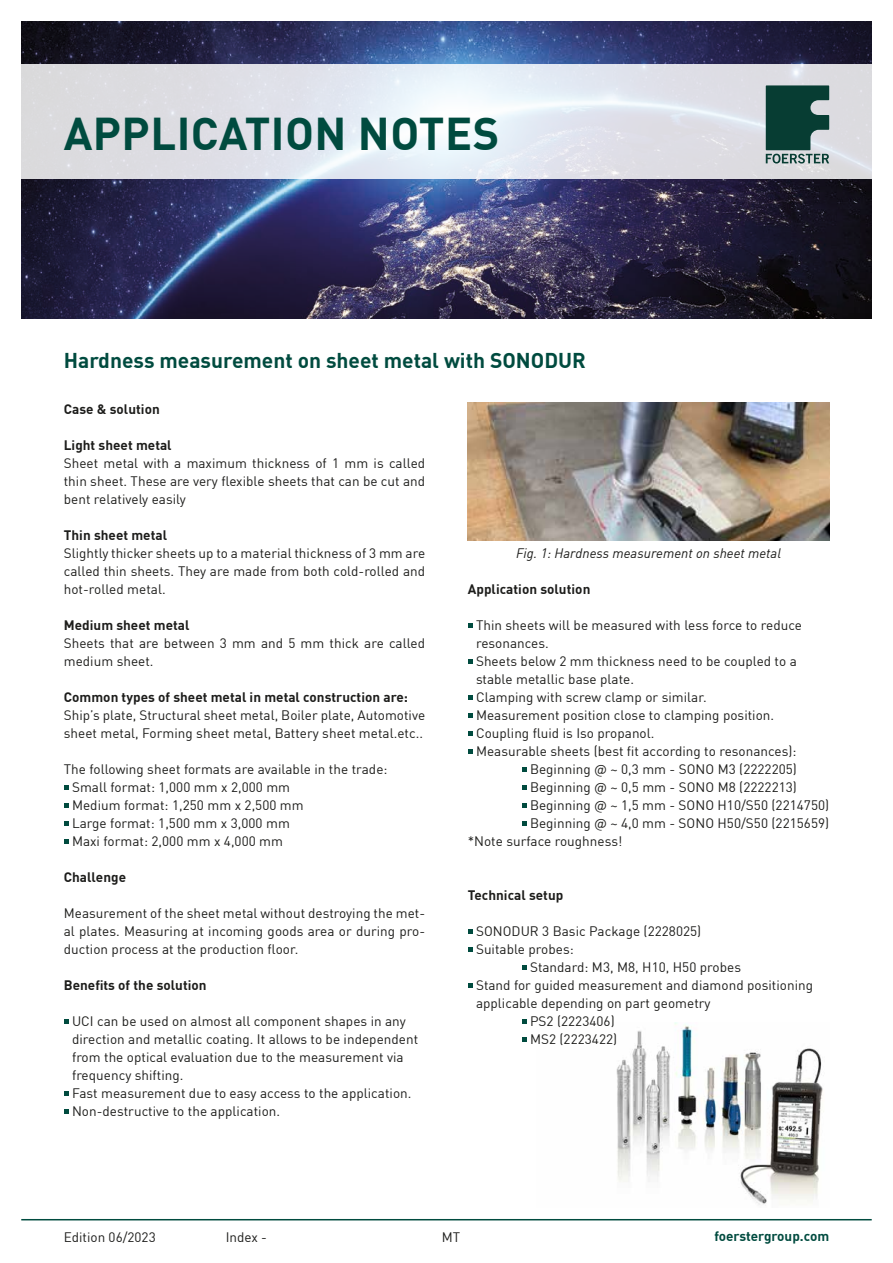
<style>
.page{position:relative;width:893px;height:1263px;background:#fff}
.page>*{position:absolute;margin:0;border:0;box-sizing:border-box;transform-origin:0 0}
.Titel_30pt{font:700 45px "DIN Offc";letter-spacing:.01em;color:#004b3f}
.H_14pt_green{font:700 21px "DIN Offc";color:#004b3f}
.Copy_regular_9pt{font:13.5px/18px "DIN Offc";letter-spacing:.005em;color:#1d1d1b}
.Copy_regular_9pt-2{font:700 13.5px "DIN Offc";letter-spacing:.005em;color:#1d1d1b}
.t1{font:italic 13.5px "DIN Offc";letter-spacing:.005em;color:#1d1d1b}
.t2{font:700 13.5px "DIN Offc";letter-spacing:-.005em;color:#004b3f}
</style>
<div class="page">
<img style="left:616px;top:1022px;width:207px;height:183px">
<svg style="left:468px;top:623px;width:4px;height:4px"></svg>
<svg style="left:468px;top:659px;width:4px;height:4px"></svg>
<svg style="left:468px;top:695px;width:4px;height:4px"></svg>
<svg style="left:468px;top:713px;width:4px;height:4px"></svg>
<svg style="left:468px;top:731px;width:4px;height:4px"></svg>
<svg style="left:468px;top:749px;width:4px;height:4px"></svg>
<svg style="left:522px;top:767px;width:4px;height:4px"></svg>
<svg style="left:522px;top:785px;width:4px;height:4px"></svg>
<svg style="left:522px;top:803px;width:4px;height:4px"></svg>
<svg style="left:522px;top:821px;width:4px;height:4px"></svg>
<svg style="left:468px;top:929px;width:4px;height:4px"></svg>
<svg style="left:468px;top:947px;width:4px;height:4px"></svg>
<svg style="left:522px;top:965px;width:4px;height:4px"></svg>
<svg style="left:468px;top:983px;width:4px;height:4px"></svg>
<svg style="left:522px;top:1019px;width:4px;height:4px"></svg>
<svg style="left:522px;top:1037px;width:4px;height:4px"></svg>
<img style="left:21px;top:21px;width:851px;height:298px">
<svg style="left:21px;top:64px;width:851px;height:115px;background:#e1e4ea"></svg>
<hr style="left:21px;top:1219px;width:851px;height:1px;background:#004b3f">
<svg style="left:766px;top:85px;width:63px;height:79px;background:#3b645e"></svg>
<img style="left:468px;top:403px;width:361px;height:137px">
<svg style="left:64px;top:785px;width:4px;height:4px"></svg>
<svg style="left:64px;top:803px;width:4px;height:4px"></svg>
<svg style="left:64px;top:821px;width:4px;height:4px"></svg>
<svg style="left:64px;top:839px;width:4px;height:4px"></svg>
<svg style="left:64px;top:1019px;width:4px;height:4px"></svg>
<svg style="left:64px;top:1091px;width:4px;height:4px"></svg>
<svg style="left:64px;top:1109px;width:4px;height:4px"></svg>
<p class="Titel_30pt" style="left:64px;top:105px;width:437px">APPLICATION NOTES</p>
<p class="H_14pt_green" style="left:64px;top:347px;width:524px">Hardness measurement on sheet metal with SONODUR</p>
<p class="Copy_regular_9pt-2" style="left:64px;top:400px;width:98px">Case &amp; solution</p>
<p class="Copy_regular_9pt-2" style="left:64px;top:436px;width:109px">Light sheet metal</p>
<p class="Copy_regular_9pt" style="left:64px;top:454px;width:363px;text-align:justify">Sheet metal with a maximum thickness of 1 mm is called thin sheet. These are very flexible sheets that can be cut and bent relatively easily</p>
<p class="Copy_regular_9pt-2" style="left:64px;top:526px;width:105px">Thin sheet metal</p>
<p class="Copy_regular_9pt" style="left:64px;top:544px;width:363px;text-align:justify">Slightly thicker sheets up to a material thickness of 3 mm are called thin sheets. They are made from both cold-rolled and hot-rolled metal.</p>
<p class="Copy_regular_9pt-2" style="left:64px;top:616px;width:127px">Medium sheet metal</p>
<p class="Copy_regular_9pt" style="left:64px;top:634px;width:363px">Sheets that are between 3 mm and 5 mm thick are called medium sheet.</p>
<p class="Copy_regular_9pt-2" style="left:64px;top:688px;width:346px">Common types of sheet metal in metal construction are:</p>
<p class="Copy_regular_9pt" style="left:64px;top:706px;width:363px">Ship’s plate, Structural sheet metal, Boiler plate, Automotive sheet metal, Forming sheet metal, Battery sheet metal.etc..</p>
<p class="Copy_regular_9pt" style="left:64px;top:760px;width:325px">The following sheet formats are available in the trade:</p>
<p class="Copy_regular_9pt" style="left:72px;top:778px;width:220px">Small format: 1,000 mm x 2,000 mm</p>
<p class="Copy_regular_9pt" style="left:72px;top:796px;width:233px">Medium format: 1,250 mm x 2,500 mm</p>
<p class="Copy_regular_9pt" style="left:72px;top:814px;width:219px">Large format: 1,500 mm x 3,000 mm</p>
<p class="Copy_regular_9pt" style="left:72px;top:832px;width:213px">Maxi format: 2,000 mm x 4,000 mm</p>
<p class="Copy_regular_9pt-2" style="left:64px;top:868px;width:64px">Challenge</p>
<p class="Copy_regular_9pt" style="left:64px;top:904px;width:363px;text-align:justify">Measurement of the sheet metal without destroying the met&shy;al plates. Measuring at incoming goods area or during pro&shy;duction process at the production floor.</p>
<p class="Copy_regular_9pt-2" style="left:64px;top:976px;width:144px">Benefits of the solution</p>
<p class="Copy_regular_9pt" style="left:72px;top:1012px;width:348px">UCI can be used on almost all component shapes in any direction and metallic coating. It allows to be independent from the optical evaluation due to the measurement via frequency shifting.</p>
<p class="Copy_regular_9pt" style="left:72px;top:1084px;width:341px">Fast measurement due to easy access to the application.</p>
<p class="Copy_regular_9pt" style="left:72px;top:1102px;width:210px">Non-destructive to the application.</p>
<p class="t1" style="left:516px;top:545px;width:266px">Fig. 1: Hardness measurement on sheet metal</p>
<p class="Copy_regular_9pt-2" style="left:468px;top:580px;width:124px">Application solution</p>
<p class="Copy_regular_9pt" style="left:476px;top:616px;width:328px">Thin sheets will be measured with less force to reduce resonances.</p>
<p class="Copy_regular_9pt" style="left:476px;top:652px;width:322px">Sheets below 2 mm thickness need to be coupled to a stable metallic base plate.</p>
<p class="Copy_regular_9pt" style="left:476px;top:688px;width:232px">Clamping with screw clamp or similar.</p>
<p class="Copy_regular_9pt" style="left:476px;top:706px;width:300px">Measurement position close to clamping position.</p>
<p class="Copy_regular_9pt" style="left:476px;top:724px;width:180px">Coupling fluid is Iso propanol.</p>
<p class="Copy_regular_9pt" style="left:476px;top:742px;width:322px">Measurable sheets (best fit according to resonances):</p>
<p class="Copy_regular_9pt" style="left:530px;top:760px;width:268px">Beginning @ ~ 0,3 mm - SONO M3 (2222205)</p>
<p class="Copy_regular_9pt" style="left:530px;top:778px;width:268px">Beginning @ ~ 0,5 mm - SONO M8 (2222213)</p>
<p class="Copy_regular_9pt" style="left:530px;top:796px;width:301px">Beginning @ ~ 1,5 mm - SONO H10/S50 (2214750)</p>
<p class="Copy_regular_9pt" style="left:530px;top:814px;width:301px">Beginning @ ~ 4,0 mm - SONO H50/S50 (2215659)</p>
<p class="Copy_regular_9pt" style="left:468px;top:832px;width:156px">*Note surface roughness!</p>
<p class="Copy_regular_9pt-2" style="left:468px;top:886px;width:97px">Technical setup</p>
<p class="Copy_regular_9pt" style="left:476px;top:922px;width:227px">SONODUR 3 Basic Package (2228025)</p>
<p class="Copy_regular_9pt" style="left:476px;top:940px;width:99px">Suitable probes:</p>
<p class="Copy_regular_9pt" style="left:530px;top:958px;width:213px">Standard: M3, M8, H10, H50 probes</p>
<p class="Copy_regular_9pt" style="left:476px;top:976px;width:339px">Stand for guided measurement and diamond positioning applicable depending on part geometry</p>
<p class="Copy_regular_9pt" style="left:530px;top:1012px;width:86px">PS2 (2223406)</p>
<p class="Copy_regular_9pt" style="left:530px;top:1030px;width:89px">MS2 (2223422)</p>
<p class="Copy_regular_9pt" style="left:64px;top:1227px;width:93px">Edition 06/2023</p>
<p class="Copy_regular_9pt" style="left:226px;top:1227px;width:43px">Index -</p>
<p class="Copy_regular_9pt" style="left:442px;top:1227px;width:20px">MT</p>
<p class="t2" style="left:714px;top:1227px;width:116px">foerstergroup.com</p>
</div>
